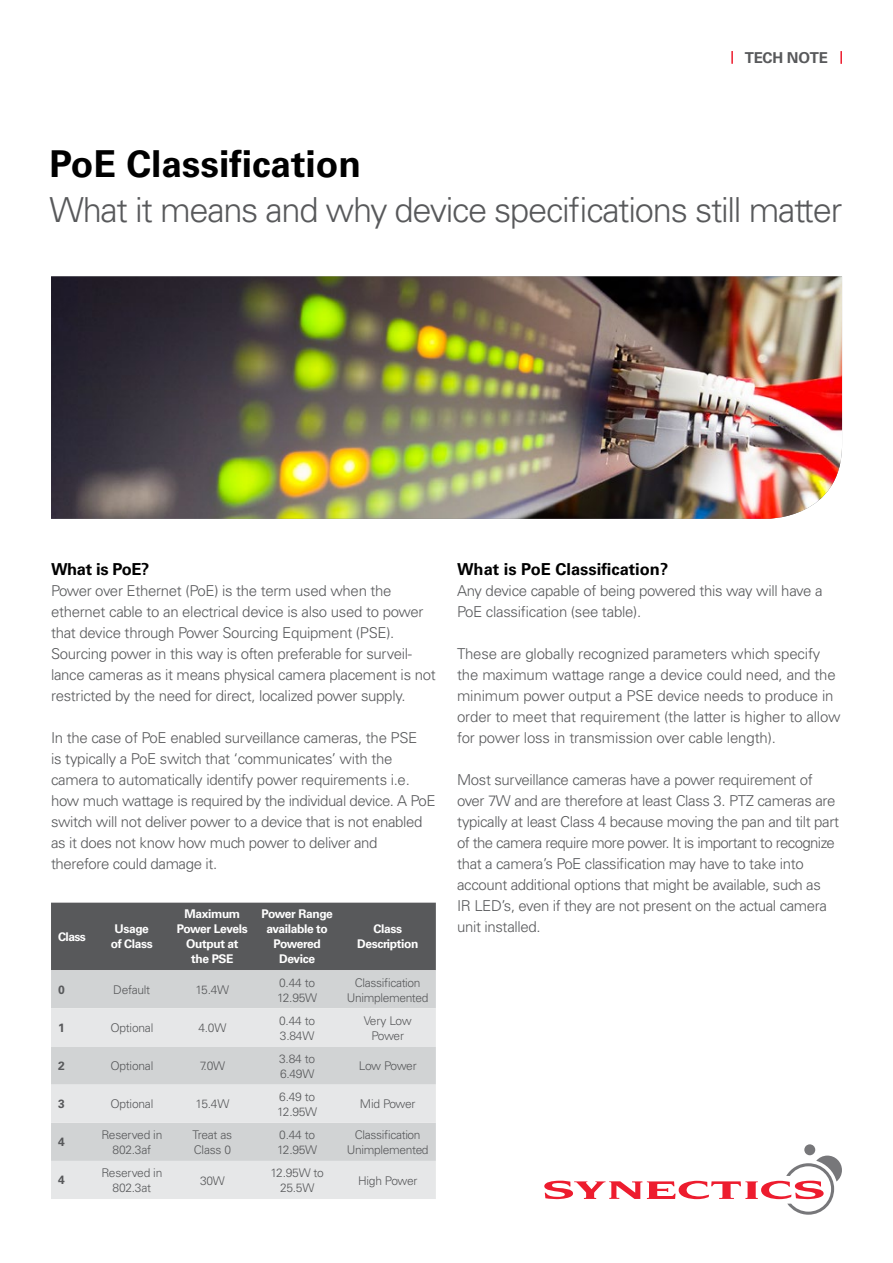
<style>
.page{position:relative;width:893px;height:1263px;background:#fff}
.page>*{position:absolute;margin:0;border:0;box-sizing:border-box;transform-origin:0 0}
.t1{font:700 37.05px "Univers";color:#000}
.t2{font:300 34.5px "Univers";letter-spacing:-.035em;color:#58595b}
.t3{font:700 16.5px "Univers";color:#000}
.t4{font:700 16.5px "Univers";letter-spacing:-.02em;color:#000}
.t5{font:300 15px/21px "Univers";letter-spacing:-.02em;color:#58595b}
.t6{font:700 15px "Univers";letter-spacing:-.01em;color:#58595b}
.t7{font:300 12px/15px "Univers";letter-spacing:-.02em;color:#58595b}
.t8{font:700 12px/15px "Univers";letter-spacing:-.03em;color:#fff;text-align:center}
.t9{font:300 12px/15px "Univers";letter-spacing:-.04em;color:#58595b;text-align:center}
.t10{font:700 12px "Univers";color:#58595b}
</style>
<div class="page">
<div style="left:804px;top:1144px;width:11px;height:11px;background:#77777a;border-radius:50%"></div>
<svg style="left:544px;top:1155px;width:298px;height:60px"></svg>
<div style="left:51px;top:903px;width:385px;height:67px;background:#58595b"></div>
<div style="left:51px;top:970px;width:385px;height:38px;background:#d1d3d4"></div>
<svg style="left:51px;top:1008px;width:385px;height:191px;background:#dddfe0"></svg>
<img style="left:51px;top:276px;width:791px;height:243px">
<svg style="left:731px;top:51px;width:2px;height:13px"></svg>
<svg style="left:840px;top:51px;width:2px;height:13px"></svg>
<h1 class="t1" style="left:50px;top:142px;width:313px">PoE Classification</h1>
<p class="t6" style="left:745px;top:49px;width:85px">TECH NOTE</p>
<h2 class="t2" style="left:50px;top:189px;width:794px">What it means and why device specifications still matter</h2>
<p class="t4" style="left:51px;top:560px;width:100px">What is PoE?</p>
<p class="t5" style="left:51px;top:580px;width:386px">Power over Ethernet (PoE) is the term used when the ethernet cable to an electrical device is also used to power that device through Power Sourcing Equipment (PSE).<br>Sourcing power in this way is often preferable for surveil&shy;lance cameras as it means physical camera placement is not restricted by the need for direct, localized power supply.</p>
<p class="t5" style="left:51px;top:727px;width:386px">In the case of PoE enabled surveillance cameras, the PSE<br>is typically a PoE switch that ‘communicates’ with the camera to automatically identify power requirements i.e. how much wattage is required by the individual device. A PoE switch will not deliver power to a device that is not enabled as it does not know how much power to deliver and therefore could damage it.</p>
<p class="t8" style="left:58px;top:929px;width:29px">Class</p>
<p class="t8" style="left:111px;top:922px;width:44px">Usage of Class</p>
<p class="t8" style="left:177px;top:907px;width:72px">Maximum<br>Power Levels<br>Output at the PSE</p>
<p class="t8" style="left:262px;top:907px;width:73px">Power Range available to<br>Powered<br>Device</p>
<p class="t8" style="left:357px;top:922px;width:63px">Class<br>Description</p>
<p class="t10" style="left:58px;top:982px;width:8px">0</p>
<p class="t7" style="left:113px;top:982px;width:38px">Default</p>
<p class="t7" style="left:195px;top:982px;width:35px">15.4W</p>
<p class="t7" style="left:277px;top:975px;width:42px">0.44 to<br>12.95W</p>
<p class="t7" style="left:347px;top:975px;width:83px;text-align:center">Classification<br>Unimplemented</p>
<p class="t10" style="left:58px;top:1021px;width:8px">1</p>
<p class="t7" style="left:110px;top:1020px;width:44px">Optional</p>
<p class="t7" style="left:198px;top:1020px;width:29px">4.0W</p>
<p class="t7" style="left:279px;top:1013px;width:37px">0.44 to<br>3.84W</p>
<p class="t9" style="left:364px;top:1013px;width:50px">Very Low<br>Power</p>
<p class="t10" style="left:58px;top:1059px;width:8px">2</p>
<p class="t7" style="left:110px;top:1058px;width:44px">Optional</p>
<p class="t7" style="left:200px;top:1058px;width:27px">7.0W</p>
<p class="t7" style="left:279px;top:1051px;width:37px">3.84 to<br>6.49W</p>
<p class="t9" style="left:359px;top:1058px;width:59px">Low Power</p>
<p class="t10" style="left:58px;top:1097px;width:8px">3</p>
<p class="t7" style="left:110px;top:1097px;width:44px">Optional</p>
<p class="t7" style="left:196px;top:1097px;width:35px">15.4W</p>
<p class="t7" style="left:277px;top:1089px;width:42px">6.49 to<br>12.95W</p>
<p class="t7" style="left:360px;top:1097px;width:57px">Mid Power</p>
<p class="t10" style="left:58px;top:1135px;width:8px">4</p>
<p class="t7" style="left:101px;top:1127px;width:62px;text-align:center">Reserved in<br>802.3af</p>
<p class="t7" style="left:193px;top:1127px;width:41px">Treat as<br>Class 0</p>
<p class="t7" style="left:277px;top:1127px;width:42px">0.44 to<br>12.95W</p>
<p class="t7" style="left:347px;top:1127px;width:83px;text-align:center">Classification<br>Unimplemented</p>
<p class="t10" style="left:58px;top:1173px;width:8px">4</p>
<p class="t7" style="left:101px;top:1165px;width:62px;text-align:center">Reserved in<br>802.3at</p>
<p class="t7" style="left:200px;top:1173px;width:26px">30W</p>
<p class="t7" style="left:270px;top:1165px;width:55px;text-align:center">12.95W to<br>25.5W</p>
<p class="t7" style="left:358px;top:1173px;width:61px">High Power</p>
<p class="t3" style="left:457px;top:560px;width:213px">What is PoE Classification?</p>
<p class="t5" style="left:457px;top:580px;width:367px">Any device capable of being powered this way will have a<br>PoE classification (see table).</p>
<p class="t5" style="left:457px;top:643px;width:385px">These are globally recognized parameters which specify the maximum wattage range a device could need, and the minimum power output a PSE device needs to produce in order to meet that requirement (the latter is higher to allow for power loss in transmission over cable length).</p>
<p class="t5" style="left:457px;top:769px;width:383px">Most surveillance cameras have a power requirement of over 7W and are therefore at least Class 3. PTZ cameras are typically at least Class 4 because moving the pan and tilt part of the camera require more power. It is important to recognize that a camera’s PoE classification may have to take into account additional options that might be available, such as<br>IR LED’s, even if they are not present on the actual camera unit installed.</p>
</div>
